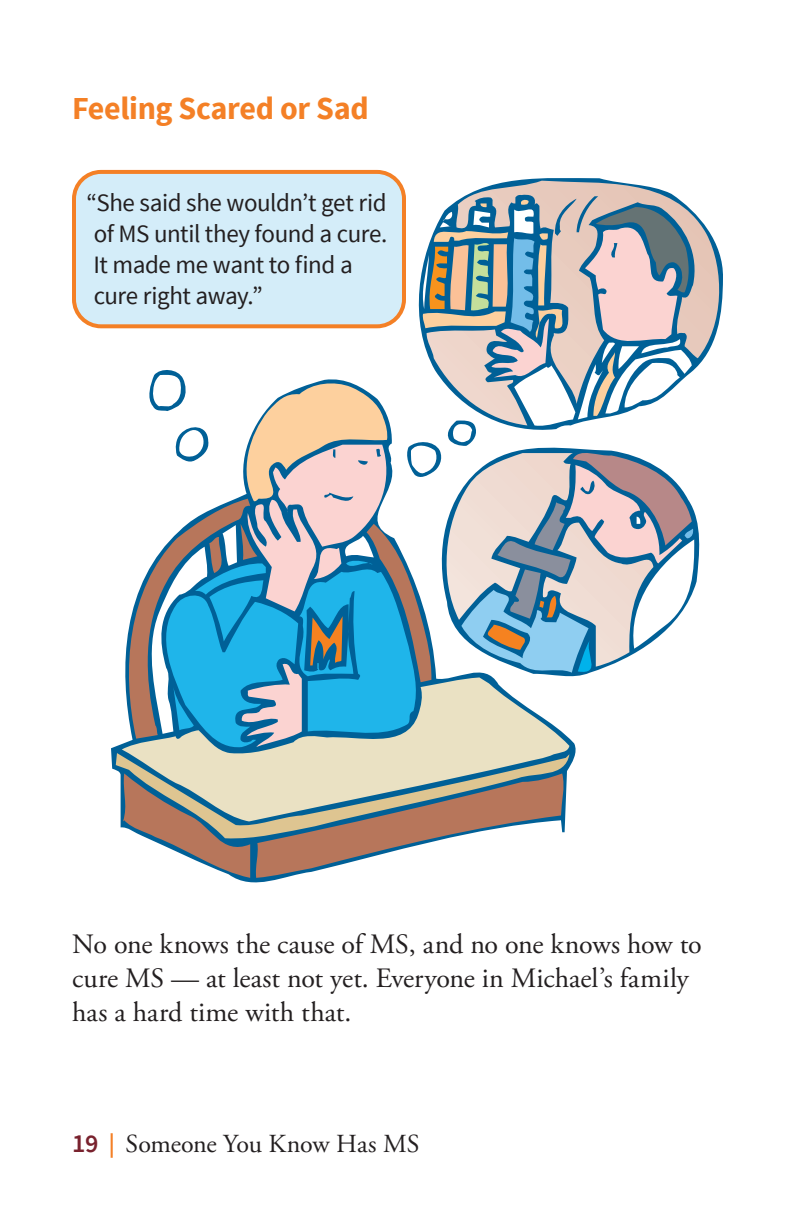
<style>
.page{position:relative;width:792px;height:1224px;background:#fff}
.page>*{position:absolute;margin:0;border:0;box-sizing:border-box;transform-origin:0 0}
.t1{font:700 32px "Source Sans Pro";letter-spacing:-.015em;color:#f48026}
.t2{font:28px/34px "Adobe Garamond Pro";letter-spacing:-.005em;color:#231f20}
.t3{font:26px "Adobe Garamond Pro";letter-spacing:-.015em;color:#231f20}
.t4{font:25px/31px "Source Sans Pro";letter-spacing:-.02em;color:#231f20}
.s1{font-family:"Source Sans Pro";font-weight:600;color:#79222e}
.s2{font-family:"Jigsaw";color:#f48026}
</style>
<div class="page">
<div style="left:74px;top:172px;width:330px;height:154px;background:#d4edf9;border-radius:27px"></div>
<div style="left:72px;top:170px;width:334px;height:158px;border:4px solid #f48026;border-radius:27px"></div>
<svg style="left:465px;top:178px;width:258px;height:191px"></svg>
<svg style="left:122px;top:750px;width:447px;height:3px"></svg>
<svg style="left:121px;top:196px;width:574px;height:554px"></svg>
<svg style="left:116px;top:753px;width:453px;height:75px;background:#d3d4bd"></svg>
<svg style="left:122px;top:773px;width:444px;height:105px"></svg>
<p class="t1" style="left:72px;top:88px;width:298px">Feeling Scared or Sad</p>
<p class="t4" style="left:86px;top:187px;width:302px">“She said she wouldn’t get rid of MS until they found a cure.<br>It made me want to find a cure right away.”</p>
<p class="t2" style="left:72px;top:929px;width:631px">No one knows the cause of MS, and no one knows how to cure MS — at least not yet. Everyone in Michael’s family has a hard time with that.</p>
<p class="t3" style="left:72px;top:1128px;width:349px"><span class="s1">19</span> <span class="s2">|</span> Someone You Know Has MS</p>
</div>
